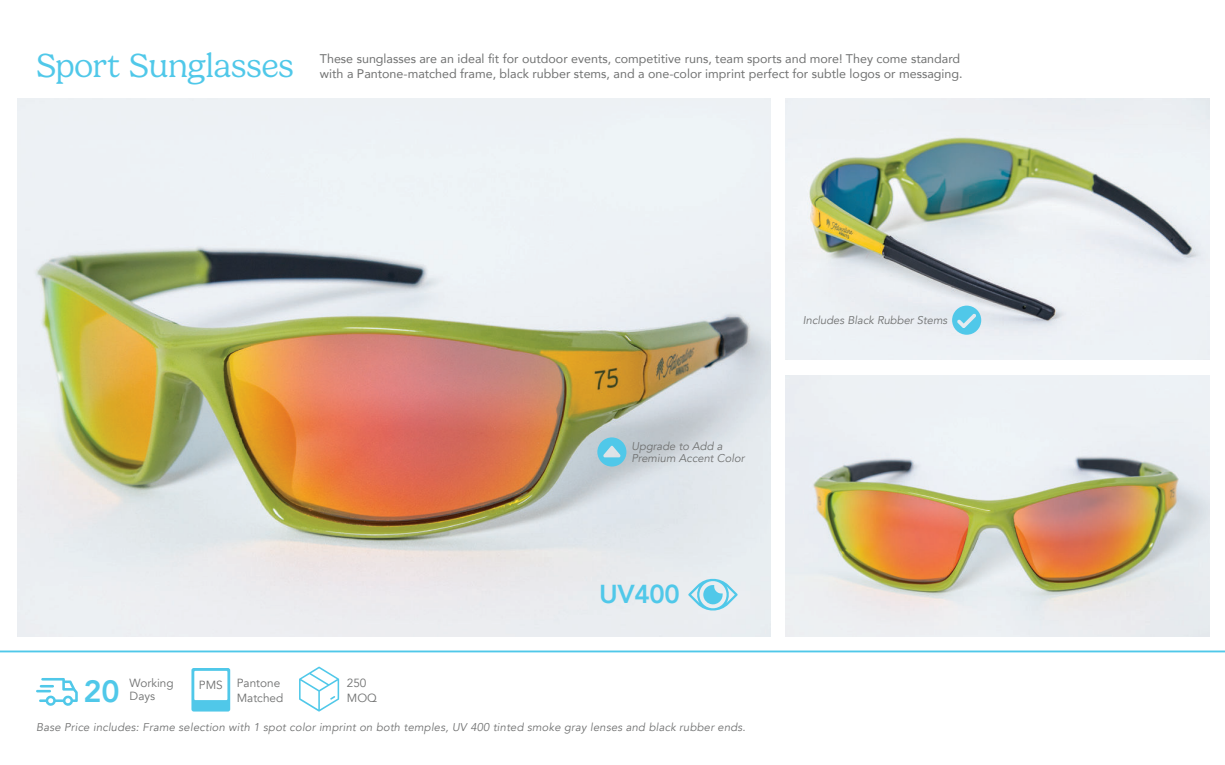
<style>
.page{position:relative;width:1225px;height:765px;background:#fff}
.page>*{position:absolute;margin:0;border:0;box-sizing:border-box;transform-origin:0 0}
.t1{font:300 33.75px "Gelica";letter-spacing:-.015em;color:#50c8e9}
.t2{font:800 30.62px "Avenir";color:#50c8e9}
.t3{font:800 25.88px "Avenir";letter-spacing:-.015em;color:#50c8e9}
.t4{font:12.5px/15px "Avenir";color:#707171}
.t5{font:11.75px/14.1px "Avenir";color:#707171}
.t6{font:italic 11.25px "Avenir";letter-spacing:.02em;color:#707171}
.t7{font:italic 11.25px/12.5px "Avenir";color:#707171}
</style>
<div class="page">
<img style="left:18px;top:98px;width:753px;height:538px">
<img style="left:786px;top:98px;width:423px;height:261px">
<img style="left:786px;top:375px;width:423px;height:261px">
<svg style="left:688px;top:577px;width:50px;height:36px;background:#b3e0ed"></svg>
<svg style="left:952px;top:306px;width:29px;height:29px"></svg>
<svg style="left:597px;top:437px;width:29px;height:30px"></svg>
<hr style="left:0;top:651px;width:1225px;height:1px;background:#50c8e9">
<svg style="left:191px;top:668px;width:39px;height:44px"></svg>
<svg style="left:299px;top:667px;width:40px;height:45px"></svg>
<svg style="left:36px;top:678px;width:42px;height:28px"></svg>
<h1 class="t1" style="left:36px;top:52px;width:260px">Sport Sunglasses</h1>
<p class="t4" style="left:320px;top:52px;width:644px">These sunglasses are an ideal fit for outdoor events, competitive runs, team sports and more! They come standard with a Pantone-matched frame, black rubber stems, and a one-color imprint perfect for subtle logos or messaging.</p>
<p class="t7" style="left:631px;top:441px;width:115px">Upgrade to Add a<br>Premium Accent Color</p>
<h3 class="t3" style="left:599px;top:579px;width:82px">UV400</h3>
<p class="t7" style="left:803px;top:315px;width:146px">Includes Black Rubber Stems</p>
<p class="t5" style="left:130px;top:678px;width:46px;line-height:12.6px">Working<br>Days</p>
<h2 class="t2" style="left:83px;top:673px;width:38px">20</h2>
<p class="t5" style="left:347px;top:677px;width:32px">250<br>MOQ</p>
<p class="t5" style="left:237px;top:677px;width:48px">Pantone<br>Matched</p>
<p class="t5" style="left:199px;top:679px;width:25px">PMS</p>
<p class="t6" style="left:36px;top:722px;width:711px">Base Price includes: Frame selection with 1 spot color imprint on both temples, UV 400 tinted smoke gray lenses and black rubber ends.</p>
</div>
